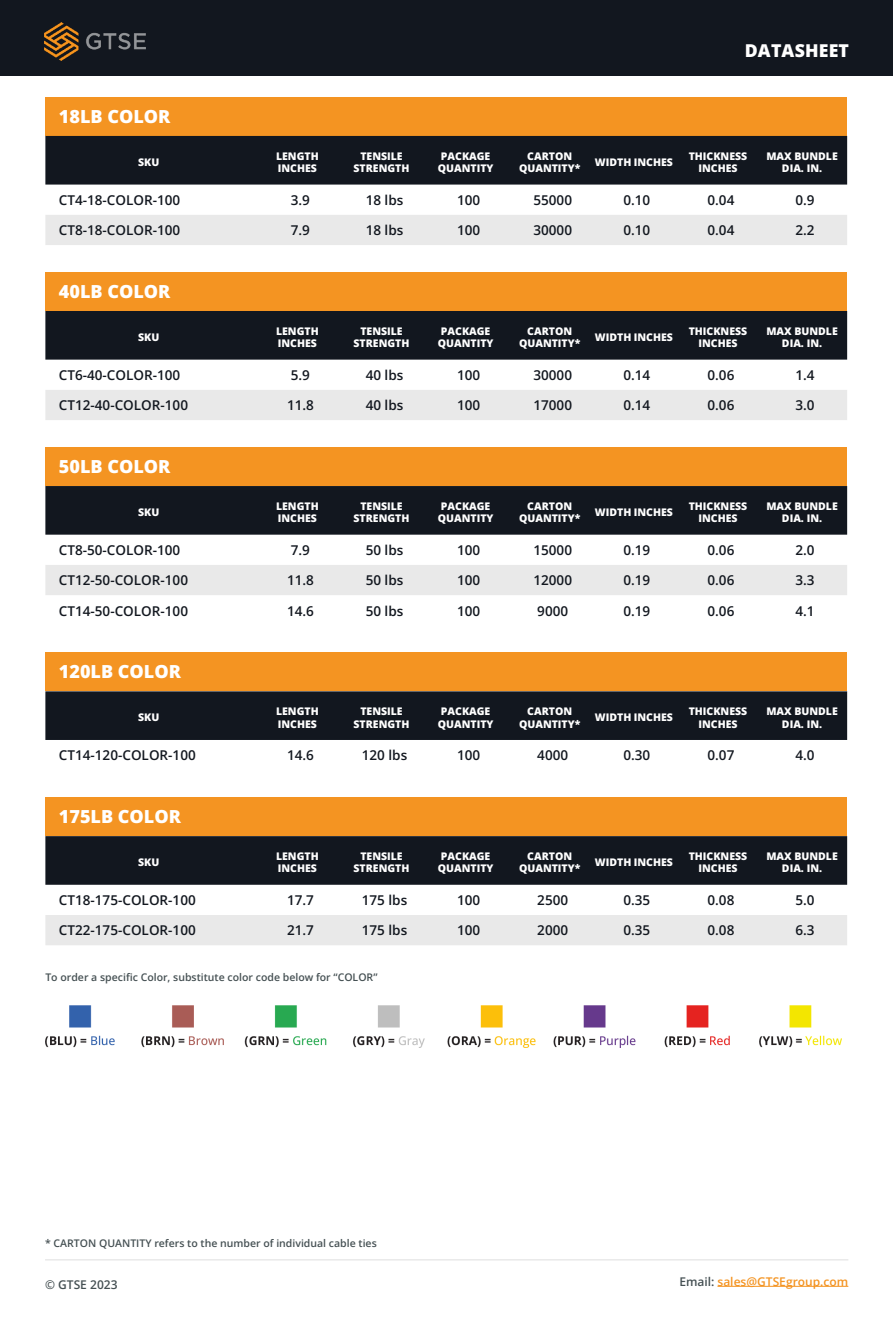
<style>
.page{position:relative;width:893px;height:1328px;background:#fff}
.page>*{position:absolute;margin:0;border:0;box-sizing:border-box;transform-origin:0 0}
.t1{font:800 18px "Open Sans";color:#fff}
.t2{font:800 17.7px "Open Sans";letter-spacing:.01em;color:#fff}
.t3{font:600 13.5px "Open Sans";color:#12171f}
.t4{font:600 12px "Open Sans";color:#f49422}
.t5{font:600 12px "Open Sans";color:#455053}
.t6{font:800 10.5px/12.6px "Open Sans";color:#fff;text-align:center}
.t7{font:600 10.5px "Open Sans";color:#455053}
.s1{color:#455053}
</style>
<div class="page">
<hr style="left:45px;top:1258px;width:802px;height:2px;background:#e9e9e9">
<hr style="left:717px;top:1285px;width:130px;height:1px;background:#f49422">
<div style="left:0;top:0;width:892px;height:75px;background:#12171f"></div>
<img style="left:44px;top:22px;width:102px;height:39px">
<div style="left:45px;top:97px;width:801px;height:39px;background:#f49422"></div>
<div style="left:45px;top:136px;width:801px;height:48px;background:#12171f"></div>
<div style="left:45px;top:215px;width:801px;height:30px;background:#e9e9e9"></div>
<div style="left:45px;top:272px;width:801px;height:39px;background:#f49422"></div>
<div style="left:45px;top:311px;width:801px;height:48px;background:#12171f"></div>
<div style="left:45px;top:390px;width:801px;height:30px;background:#e9e9e9"></div>
<div style="left:45px;top:447px;width:801px;height:39px;background:#f49422"></div>
<div style="left:45px;top:486px;width:801px;height:48px;background:#12171f"></div>
<div style="left:45px;top:565px;width:801px;height:30px;background:#e9e9e9"></div>
<div style="left:45px;top:652px;width:801px;height:39px;background:#f49422"></div>
<div style="left:45px;top:691px;width:801px;height:49px;background:#12171f"></div>
<div style="left:45px;top:797px;width:801px;height:39px;background:#f49422"></div>
<div style="left:45px;top:836px;width:801px;height:48px;background:#12171f"></div>
<div style="left:45px;top:915px;width:801px;height:30px;background:#e9e9e9"></div>
<img style="left:45px;top:1005px;width:796px;height:42px">
<h2 class="t2" style="left:744px;top:37px;width:106px">DATASHEET</h2>
<h1 class="t1" style="left:59px;top:102px;width:113px">18LB COLOR</h1>
<p class="t6" style="left:138px;top:155px;width:23px">SKU</p>
<p class="t6" style="left:276px;top:149px;width:44px;text-align:left">LENGTH<br>INCHES</p>
<p class="t6" style="left:353px;top:149px;width:57px">TENSILE<br>STRENGTH</p>
<p class="t6" style="left:437px;top:149px;width:57px;text-align:left">PACKAGE<br>QUANTITY</p>
<p class="t6" style="left:519px;top:149px;width:63px">CARTON<br>QUANTITY*</p>
<p class="t6" style="left:594px;top:155px;width:80px">WIDTH INCHES</p>
<p class="t6" style="left:688px;top:149px;width:60px">THICKNESS<br>INCHES</p>
<p class="t6" style="left:766px;top:149px;width:73px">MAX BUNDLE<br>DIA. IN.</p>
<p class="t3" style="left:59px;top:191px;width:123px">CT4-18-COLOR-100</p>
<p class="t3" style="left:291px;top:191px;width:21px">3.9</p>
<p class="t3" style="left:365px;top:191px;width:39px">18 lbs</p>
<p class="t3" style="left:457px;top:191px;width:25px">100</p>
<p class="t3" style="left:533px;top:191px;width:40px">55000</p>
<p class="t3" style="left:623px;top:191px;width:28px">0.10</p>
<p class="t3" style="left:707px;top:191px;width:28px">0.04</p>
<p class="t3" style="left:795px;top:191px;width:21px">0.9</p>
<p class="t3" style="left:59px;top:221px;width:123px">CT8-18-COLOR-100</p>
<p class="t3" style="left:291px;top:221px;width:21px">7.9</p>
<p class="t3" style="left:365px;top:221px;width:39px">18 lbs</p>
<p class="t3" style="left:457px;top:221px;width:25px">100</p>
<p class="t3" style="left:533px;top:221px;width:40px">30000</p>
<p class="t3" style="left:623px;top:221px;width:28px">0.10</p>
<p class="t3" style="left:707px;top:221px;width:28px">0.04</p>
<p class="t3" style="left:795px;top:221px;width:21px">2.2</p>
<h1 class="t1" style="left:59px;top:277px;width:113px">40LB COLOR</h1>
<p class="t6" style="left:138px;top:330px;width:23px">SKU</p>
<p class="t6" style="left:276px;top:324px;width:44px;text-align:left">LENGTH<br>INCHES</p>
<p class="t6" style="left:353px;top:324px;width:57px">TENSILE<br>STRENGTH</p>
<p class="t6" style="left:437px;top:324px;width:57px;text-align:left">PACKAGE<br>QUANTITY</p>
<p class="t6" style="left:519px;top:324px;width:63px">CARTON<br>QUANTITY*</p>
<p class="t6" style="left:594px;top:330px;width:80px">WIDTH INCHES</p>
<p class="t6" style="left:688px;top:324px;width:60px">THICKNESS<br>INCHES</p>
<p class="t6" style="left:766px;top:324px;width:73px">MAX BUNDLE<br>DIA. IN.</p>
<p class="t3" style="left:59px;top:366px;width:123px">CT6-40-COLOR-100</p>
<p class="t3" style="left:291px;top:366px;width:21px">5.9</p>
<p class="t3" style="left:365px;top:366px;width:39px">40 lbs</p>
<p class="t3" style="left:457px;top:366px;width:25px">100</p>
<p class="t3" style="left:533px;top:366px;width:40px">30000</p>
<p class="t3" style="left:623px;top:366px;width:28px">0.14</p>
<p class="t3" style="left:707px;top:366px;width:28px">0.06</p>
<p class="t3" style="left:795px;top:366px;width:21px">1.4</p>
<p class="t3" style="left:59px;top:396px;width:131px">CT12-40-COLOR-100</p>
<p class="t3" style="left:287px;top:396px;width:28px">11.8</p>
<p class="t3" style="left:365px;top:396px;width:39px">40 lbs</p>
<p class="t3" style="left:457px;top:396px;width:25px">100</p>
<p class="t3" style="left:533px;top:396px;width:40px">17000</p>
<p class="t3" style="left:623px;top:396px;width:28px">0.14</p>
<p class="t3" style="left:707px;top:396px;width:28px">0.06</p>
<p class="t3" style="left:795px;top:396px;width:21px">3.0</p>
<h1 class="t1" style="left:59px;top:452px;width:113px">50LB COLOR</h1>
<p class="t6" style="left:138px;top:505px;width:23px">SKU</p>
<p class="t6" style="left:276px;top:499px;width:44px;text-align:left">LENGTH<br>INCHES</p>
<p class="t6" style="left:353px;top:499px;width:57px">TENSILE<br>STRENGTH</p>
<p class="t6" style="left:437px;top:499px;width:57px;text-align:left">PACKAGE<br>QUANTITY</p>
<p class="t6" style="left:519px;top:499px;width:63px">CARTON<br>QUANTITY*</p>
<p class="t6" style="left:594px;top:505px;width:80px">WIDTH INCHES</p>
<p class="t6" style="left:688px;top:499px;width:60px">THICKNESS<br>INCHES</p>
<p class="t6" style="left:766px;top:499px;width:73px">MAX BUNDLE<br>DIA. IN.</p>
<p class="t3" style="left:59px;top:541px;width:123px">CT8-50-COLOR-100</p>
<p class="t3" style="left:291px;top:541px;width:21px">7.9</p>
<p class="t3" style="left:365px;top:541px;width:39px">50 lbs</p>
<p class="t3" style="left:457px;top:541px;width:25px">100</p>
<p class="t3" style="left:533px;top:541px;width:40px">15000</p>
<p class="t3" style="left:623px;top:541px;width:28px">0.19</p>
<p class="t3" style="left:707px;top:541px;width:28px">0.06</p>
<p class="t3" style="left:795px;top:541px;width:21px">2.0</p>
<p class="t3" style="left:59px;top:571px;width:131px">CT12-50-COLOR-100</p>
<p class="t3" style="left:287px;top:571px;width:28px">11.8</p>
<p class="t3" style="left:365px;top:571px;width:39px">50 lbs</p>
<p class="t3" style="left:457px;top:571px;width:25px">100</p>
<p class="t3" style="left:533px;top:571px;width:40px">12000</p>
<p class="t3" style="left:623px;top:571px;width:28px">0.19</p>
<p class="t3" style="left:707px;top:571px;width:28px">0.06</p>
<p class="t3" style="left:795px;top:571px;width:21px">3.3</p>
<p class="t3" style="left:59px;top:601px;width:131px">CT14-50-COLOR-100</p>
<p class="t3" style="left:287px;top:601px;width:28px">14.6</p>
<p class="t3" style="left:365px;top:601px;width:39px">50 lbs</p>
<p class="t3" style="left:457px;top:601px;width:25px">100</p>
<p class="t3" style="left:537px;top:601px;width:32px">9000</p>
<p class="t3" style="left:623px;top:601px;width:28px">0.19</p>
<p class="t3" style="left:707px;top:601px;width:28px">0.06</p>
<p class="t3" style="left:795px;top:601px;width:21px">4.1</p>
<h1 class="t1" style="left:59px;top:658px;width:123px">120LB COLOR</h1>
<p class="t6" style="left:138px;top:710px;width:23px">SKU</p>
<p class="t6" style="left:276px;top:704px;width:44px;text-align:left">LENGTH<br>INCHES</p>
<p class="t6" style="left:353px;top:704px;width:57px">TENSILE<br>STRENGTH</p>
<p class="t6" style="left:437px;top:704px;width:57px;text-align:left">PACKAGE<br>QUANTITY</p>
<p class="t6" style="left:519px;top:704px;width:63px">CARTON<br>QUANTITY*</p>
<p class="t6" style="left:594px;top:710px;width:80px">WIDTH INCHES</p>
<p class="t6" style="left:688px;top:704px;width:60px">THICKNESS<br>INCHES</p>
<p class="t6" style="left:766px;top:704px;width:73px">MAX BUNDLE<br>DIA. IN.</p>
<p class="t3" style="left:59px;top:746px;width:138px">CT14-120-COLOR-100</p>
<p class="t3" style="left:287px;top:746px;width:28px">14.6</p>
<p class="t3" style="left:361px;top:746px;width:47px">120 lbs</p>
<p class="t3" style="left:457px;top:746px;width:25px">100</p>
<p class="t3" style="left:537px;top:746px;width:32px">4000</p>
<p class="t3" style="left:623px;top:746px;width:28px">0.30</p>
<p class="t3" style="left:707px;top:746px;width:28px">0.07</p>
<p class="t3" style="left:795px;top:746px;width:21px">4.0</p>
<h1 class="t1" style="left:59px;top:802px;width:123px">175LB COLOR</h1>
<p class="t6" style="left:138px;top:855px;width:23px">SKU</p>
<p class="t6" style="left:276px;top:849px;width:44px;text-align:left">LENGTH<br>INCHES</p>
<p class="t6" style="left:353px;top:849px;width:57px">TENSILE<br>STRENGTH</p>
<p class="t6" style="left:437px;top:849px;width:57px;text-align:left">PACKAGE<br>QUANTITY</p>
<p class="t6" style="left:519px;top:849px;width:63px">CARTON<br>QUANTITY*</p>
<p class="t6" style="left:594px;top:855px;width:80px">WIDTH INCHES</p>
<p class="t6" style="left:688px;top:849px;width:60px">THICKNESS<br>INCHES</p>
<p class="t6" style="left:766px;top:849px;width:73px">MAX BUNDLE<br>DIA. IN.</p>
<p class="t3" style="left:59px;top:891px;width:138px">CT18-175-COLOR-100</p>
<p class="t3" style="left:287px;top:891px;width:28px">17.7</p>
<p class="t3" style="left:361px;top:891px;width:47px">175 lbs</p>
<p class="t3" style="left:457px;top:891px;width:25px">100</p>
<p class="t3" style="left:537px;top:891px;width:32px">2500</p>
<p class="t3" style="left:623px;top:891px;width:28px">0.35</p>
<p class="t3" style="left:707px;top:891px;width:28px">0.08</p>
<p class="t3" style="left:795px;top:891px;width:21px">5.0</p>
<p class="t3" style="left:59px;top:921px;width:138px">CT22-175-COLOR-100</p>
<p class="t3" style="left:287px;top:921px;width:28px">21.7</p>
<p class="t3" style="left:361px;top:921px;width:47px">175 lbs</p>
<p class="t3" style="left:457px;top:921px;width:25px">100</p>
<p class="t3" style="left:537px;top:921px;width:32px">2000</p>
<p class="t3" style="left:623px;top:921px;width:28px">0.35</p>
<p class="t3" style="left:707px;top:921px;width:28px">0.08</p>
<p class="t3" style="left:795px;top:921px;width:21px">6.3</p>
<p class="t7" style="left:45px;top:969px;width:333px">To order a specific Color, substitute color code below for “COLOR”</p>
<p class="t7" style="left:45px;top:1235px;width:333px">* CARTON QUANTITY refers to the number of individual cable ties</p>
<p class="t5" style="left:45px;top:1275px;width:74px">© GTSE 2023</p>
<p class="t4" style="left:679px;top:1272px;width:170px"><span class="s1">Email:</span> sales@GTSEgroup.com</p>
</div>
